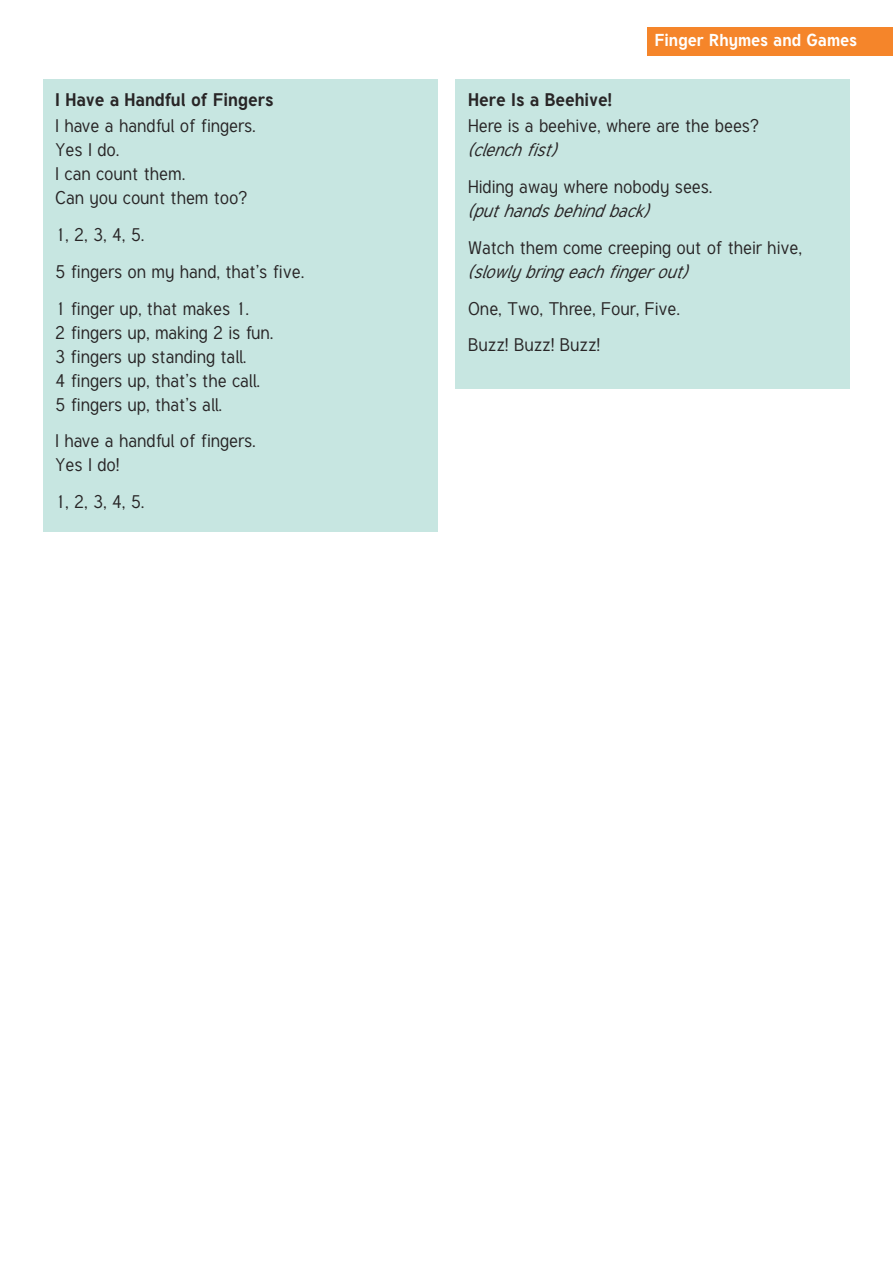
<style>
.page{position:relative;width:893px;height:1263px;background:#fff}
.page>*{position:absolute;margin:0;border:0;box-sizing:border-box;transform-origin:0 0}
.Adult_Body_Copy{font:18px/24px "Tuffy";color:#282526}
.Heading_4{font:700 18px "Tuffy";color:#282526}
.Heading_1{font:700 17.1px "Tuffy";color:#fff}
.s1{font-style:italic}
</style>
<div class="page">
<div style="left:648px;top:27px;width:245px;height:28px;background:#f5852a"></div>
<div style="left:43px;top:79px;width:394px;height:452px;background:#c7e6e1"></div>
<div style="left:455px;top:79px;width:395px;height:309px;background:#c7e6e1"></div>
<p class="Heading_4" style="left:55px;top:86px;width:220px">I Have a Handful of Fingers</p>
<p class="Adult_Body_Copy" style="left:55px;top:114px;width:202px">I have a handful of fingers.<br>Yes I do.<br>I can count them.<br>Can you count them too?</p>
<p class="Adult_Body_Copy" style="left:55px;top:223px;width:91px">1, 2, 3, 4, 5.</p>
<p class="Adult_Body_Copy" style="left:55px;top:260px;width:250px">5 fingers on my hand, that’s five.</p>
<p class="Adult_Body_Copy" style="left:55px;top:297px;width:220px">1 finger up, that makes 1.<br>2 fingers up, making 2 is fun.<br>3 fingers up standing tall.<br>4 fingers up, that’s the call.<br>5 fingers up, that’s all.</p>
<p class="Adult_Body_Copy" style="left:55px;top:429px;width:202px">I have a handful of fingers.<br>Yes I do!</p>
<p class="Adult_Body_Copy" style="left:55px;top:490px;width:91px">1, 2, 3, 4, 5.</p>
<p class="Heading_1" style="left:655px;top:26px;width:204px">Finger Rhymes and Games</p>
<p class="Heading_4" style="left:468px;top:86px;width:145px">Here Is a Beehive!</p>
<p class="Adult_Body_Copy" style="left:468px;top:114px;width:292px">Here is a beehive, where are the bees? <span class="s1">(clenchfist)</span></p>
<p class="Adult_Body_Copy" style="left:468px;top:175px;width:246px">Hiding away where nobody sees. <span class="s1">(puthandsbehindback)</span></p>
<p class="Adult_Body_Copy" style="left:468px;top:236px;width:335px">Watch them come creeping out of their hive, <span class="s1">(slowlybringeachfingerout)</span></p>
<p class="Adult_Body_Copy" style="left:468px;top:297px;width:213px">One, Two, Three, Four, Five.</p>
<p class="Adult_Body_Copy" style="left:468px;top:333px;width:133px">Buzz! Buzz! Buzz!</p>
</div>
